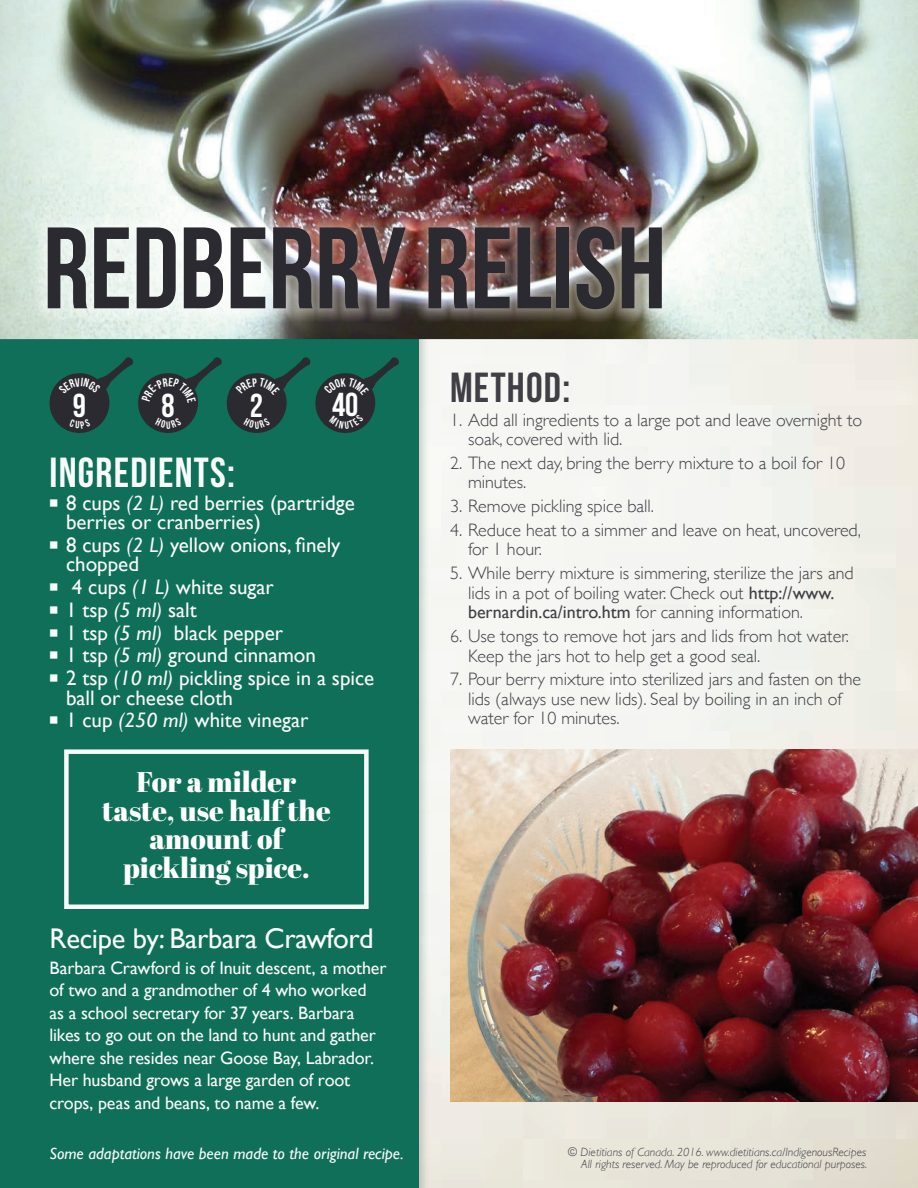
<style>
.page{position:relative;width:918px;height:1188px;background:#fff}
.page>*{position:absolute;margin:0;border:0;box-sizing:border-box;transform-origin:0 0}
.t1{font:115.5px "Bebas Neue";color:#2a2a30}
.t2{font:42px "Bebas Neue";letter-spacing:.03em;color:#f9fafa}
.t3{font:42px "Bebas Neue";letter-spacing:.03em;color:#3f3f45}
.t4{font:33.15px "Bebas Neue";color:#fff}
.t5{font:28.5px/28.5px "Abril Fatface";color:#fff;text-align:center}
.t6{font:28.5px "Gill Sans";letter-spacing:-.01em;color:#f9fafa}
.t7{font:21px/22.8px "Gill Sans";color:#f9fafa}
.t8{font:300 18px/19.5px "Gill Sans";color:#3f3f45}
.t9{font:18px/22.5px "Gill Sans";letter-spacing:-.01em;color:#f9fafa}
.t10{font:italic 16.5px "Gill Sans";color:#f9fafa}
.t11{font:italic 300 12px/12px "Gill Sans";color:#3f3f45;text-align:right}
.s1{font-style:italic}
.s2{font-weight:400}
</style>
<div class="page">
<img style="left:418px;top:339px;width:500px;height:849px">
<div style="left:0;top:0;width:418px;height:1188px;background:#106f59"></div>
<img style="left:0;top:0;width:918px;height:339px">
<img style="left:34px;top:213px;width:641px;height:110px">
<img style="left:450px;top:749px;width:468px;height:353px">
<div style="left:64px;top:749px;width:305px;height:160px;border:4px solid #f9fafa"></div>
<svg style="left:49px;top:357px;width:350px;height:76px"></svg>
<h1 class="t1" style="left:43px;top:205px;width:625px">REDBERRY RELISH</h1>
<h3 class="t4" style="left:73px;top:387px;width:15px">9</h3>
<h3 class="t4" style="left:161px;top:387px;width:15px">8</h3>
<h3 class="t4" style="left:250px;top:387px;width:15px">2</h3>
<h3 class="t4" style="left:332px;top:386px;width:28px">40</h3>
<h2 class="t2" style="left:50px;top:449px;width:187px">INGREDIENTS:</h2>
<p class="t7" style="left:66px;top:493px;width:290px;line-height:19.5px">8 cups <span class="s1">(2 L)</span> red berries (partridge berries or cranberries)</p>
<p class="t7" style="left:66px;top:535px;width:276px;line-height:19.5px">8 cups <span class="s1">(2 L)</span> yellow onions, finely chopped</p>
<p class="t7" style="left:66px;top:575px;width:310px">4 cups <span class="s1">(1 L)</span> white sugar<br>1 tsp <span class="s1">(5 ml)</span> salt<br>1 tsp <span class="s1">(5 ml)</span> black pepper<br>1 tsp <span class="s1">(5 ml)</span> ground cinnamon<br>2 tsp <span class="s1">(10 ml)</span> pickling spice in a spice</p>
<p class="t7" style="left:66px;top:686px;width:244px">ball or cheese cloth<br>1 cup <span class="s1">(250 ml)</span> white vinegar</p>
<h3 class="t5" style="left:102px;top:767px;width:230px">For a milder taste, use half the amount of pickling spice.</h3>
<h3 class="t6" style="left:50px;top:921px;width:326px">Recipe by: Barbara Crawford</h3>
<p class="t9" style="left:50px;top:956px;width:339px">Barbara Crawford is of Inuit descent, a mother of two and a grandmother of 4 who worked<br>as a school secretary for 37 years. Barbara likes to go out on the land to hunt and gather where she resides near Goose Bay, Labrador.<br>Her husband grows a large garden of root crops, peas and beans, to name a few.</p>
<p class="t10" style="left:50px;top:1144px;width:356px">Some adaptations have been made to the original recipe.</p>
<h2 class="t3" style="left:450px;top:364px;width:122px">METHOD:</h2>
<p class="t8" style="left:468px;top:409px;width:396px;text-indent:-18px">1. Add all ingredients to a large pot and leave overnight to soak, covered with lid.</p>
<p class="t8" style="left:468px;top:452px;width:379px;text-indent:-18px">2. The next day, bring the berry mixture to a boil for 10 minutes.</p>
<p class="t8" style="left:450px;top:496px;width:206px">3. Remove pickling spice ball.</p>
<p class="t8" style="left:468px;top:519px;width:395px;text-indent:-18px">4. Reduce heat to a simmer and leave on heat, uncovered, for 1 hour.</p>
<p class="t8" style="left:468px;top:563px;width:387px;text-indent:-18px">5. While berry mixture is simmering, sterilize the jars and lids in a pot of boiling water. Check out <span class="s2">http://www. bernardin.ca/intro.htm</span> for canning information.</p>
<p class="t8" style="left:468px;top:626px;width:382px;text-indent:-18px">6. Use tongs to remove hot jars and lids from hot water.<br>Keep the jars hot to help get a good seal.</p>
<p class="t8" style="left:468px;top:669px;width:395px;text-indent:-18px">7. Pour berry mixture into sterilized jars and fasten on the lids (always use new lids). Seal by boiling in an inch of water for 10 minutes.</p>
<p class="t11" style="left:568px;top:1146px;width:301px">© Dietitians of Canada. 2016. www.dietitians.ca/IndigenousRecipes<br>All rights reserved. May be reproduced for educational purposes.</p>
</div>
